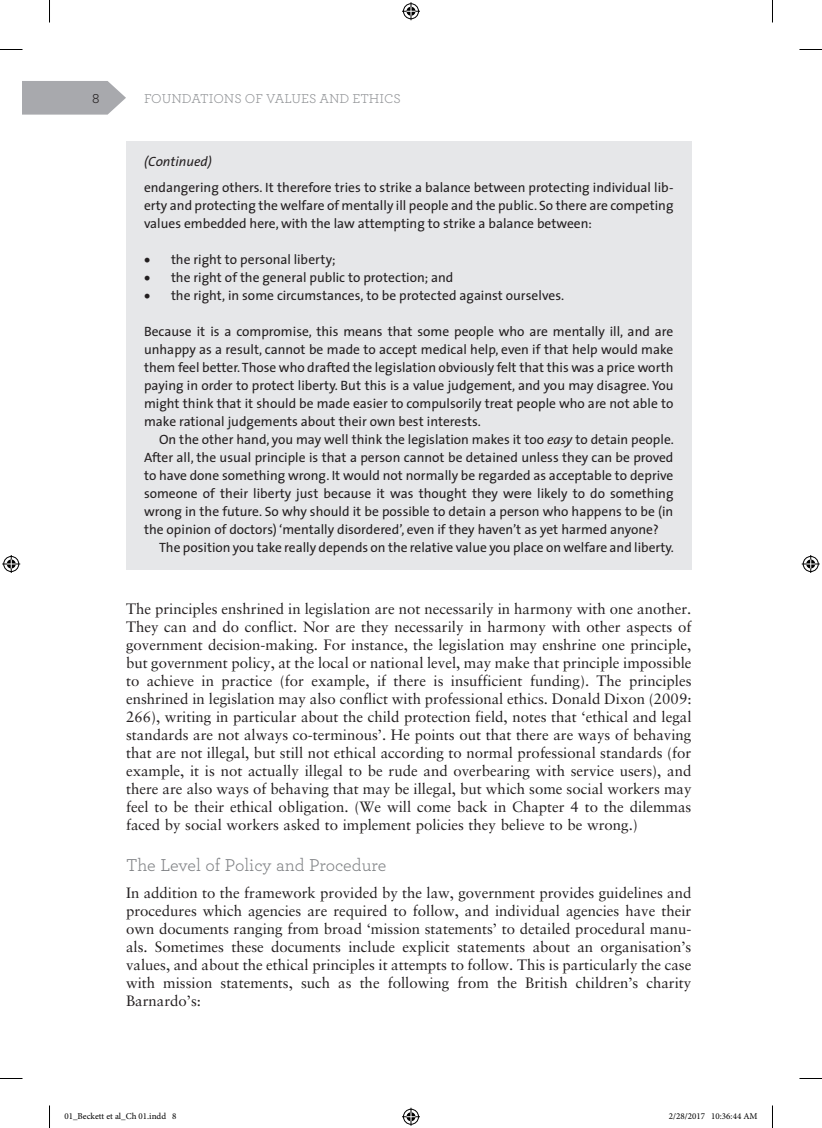
<style>
.page{position:relative;width:822px;height:1128px;background:#fff}
.page>*{position:absolute;margin:0;border:0;box-sizing:border-box;transform-origin:0 0}
.t1{font:18px "Archer";color:#808285}
.FL{font:15px/18px "Sabon LT Std";color:#231f20;text-align:justify}
.TEXT{font:15px/18px "Sabon LT Std";color:#231f20;text-align:justify}
.BX3_TEXT_IND{font:13.5px/18px "The Sans";color:#231f20;text-align:justify}
.BX3_FL{font:13.5px/18px "The Sans";color:#231f20;text-align:justify}
.BX3_TEXT{font:13.5px/18px "The Sans";color:#231f20;text-align:justify}
.t2{font:13.5px "Archer";color:#939598}
.BX3_TEXT-2{font:italic 13.5px "The Sans B5 Plain";color:#231f20}
.t3{font:13.5px "Archer";color:#231f20}
.t4{font:9px "Minion Pro";color:#000}
.s1{font-family:"The Sans B5 Plain";font-style:italic}
</style>
<div class="page">
<svg style="left:22px;top:81px;width:104px;height:34px;background:#b0b1b5"></svg>
<div style="left:126px;top:141px;width:565px;height:429px;background:#e6e7e9"></div>
<svg style="left:0;top:49px;width:22px;height:1px"></svg>
<svg style="left:799px;top:49px;width:23px;height:1px"></svg>
<svg style="left:0;top:1078px;width:22px;height:1px"></svg>
<svg style="left:799px;top:1078px;width:23px;height:1px"></svg>
<svg style="left:49px;top:0;width:1px;height:22px"></svg>
<svg style="left:49px;top:1105px;width:1px;height:23px"></svg>
<svg style="left:772px;top:0;width:1px;height:22px"></svg>
<svg style="left:772px;top:1105px;width:1px;height:23px"></svg>
<svg style="left:402px;top:2px;width:18px;height:18px"></svg>
<svg style="left:402px;top:1108px;width:18px;height:18px"></svg>
<svg style="left:2px;top:555px;width:18px;height:18px"></svg>
<svg style="left:802px;top:555px;width:18px;height:18px"></svg>
<p class="t3" style="left:92px;top:89px;width:9px">8</p>
<p class="t2" style="left:144px;top:89px;width:258px">FOUNDATIONS OF VALUES AND ETHICS</p>
<p class="BX3_TEXT-2" style="left:144px;top:155px;width:69px">(Continued)</p>
<p class="BX3_TEXT" style="left:144px;top:178px;width:531px">endangering others. It therefore tries to strike a balance between protecting individual lib&shy;erty and protecting the welfare of mentally ill people and the public. So there are competing values embedded here, with the law attempting to strike a balance between:</p>
<p class="BX3_TEXT_IND" style="left:144px;top:250px;width:193px">• the right to personal liberty;</p>
<p class="BX3_TEXT_IND" style="left:144px;top:268px;width:311px">• the right of the general public to protection; and</p>
<p class="BX3_TEXT_IND" style="left:144px;top:286px;width:422px">• the right, in some circumstances, to be protected against ourselves.</p>
<p class="BX3_FL" style="left:144px;top:322px;width:531px">Because it is a compromise, this means that some people who are mentally ill, and are unhappy as a result, cannot be made to accept medical help, even if that help would make them feel better. Those who drafted the legislation obviously felt that this was a price worth paying in order to protect liberty. But this is a value judgement, and you may disagree. You might think that it should be made easier to compulsorily treat people who are not able to make rational judgements about their own best interests.</p>
<p class="BX3_TEXT_IND" style="left:144px;top:430px;width:531px;text-indent:15px">On the other hand, you may well think the legislation makes it too <span class="s1">easy</span> to detain people.<br>After all, the usual principle is that a person cannot be detained unless they can be proved to have done something wrong. It would not normally be regarded as acceptable to deprive someone of their liberty just because it was thought they were likely to do something wrong in the future. So why should it be possible to detain a person who happens to be (in the opinion of doctors) ‘mentally disordered’, even if they haven’t as yet harmed anyone?</p>
<p class="BX3_TEXT_IND" style="left:159px;top:538px;width:516px">The position you take really depends on the relative value you place on welfare and liberty.</p>
<p class="FL" style="left:126px;top:600px;width:567px">The principles enshrined in legislation are not necessarily in harmony with one another.<br>They can and do conflict. Nor are they necessarily in harmony with other aspects of government decision-making. For instance, the legislation may enshrine one principle, but government policy, at the local or national level, may make that principle impossible to achieve in practice (for example, if there is insufficient funding). The principles enshrined in legislation may also conflict with professional ethics. Donald Dixon (2009:<br>266), writing in particular about the child protection field, notes that ‘ethical and legal standards are not always co-terminous’. He points out that there are ways of behaving that are not illegal, but still not ethical according to normal professional standards (for example, it is not actually illegal to be rude and overbearing with service users), and there are also ways of behaving that may be illegal, but which some social workers may feel to be their ethical obligation. (We will come back in Chapter 4 to the dilemmas faced by social workers asked to implement policies they believe to be wrong.)</p>
<h2 class="t1" style="left:126px;top:853px;width:262px">The Level of Policy and Procedure</h2>
<p class="TEXT" style="left:126px;top:884px;width:567px">In addition to the framework provided by the law, government provides guidelines and procedures which agencies are required to follow, and individual agencies have their own documents ranging from broad ‘mission statements’ to detailed procedural manu&shy;als. Sometimes these documents include explicit statements about an organisation’s values, and about the ethical principles it attempts to follow. This is particularly the case with mission statements, such as the following from the British children’s charity Barnardo’s:</p>
<p class="t4" style="left:64px;top:1110px;width:114px">01_Beckett et al_Ch 01.indd 8</p>
<p class="t4" style="left:669px;top:1110px;width:90px">2/28/2017 10:36:44 AM</p>
</div>
